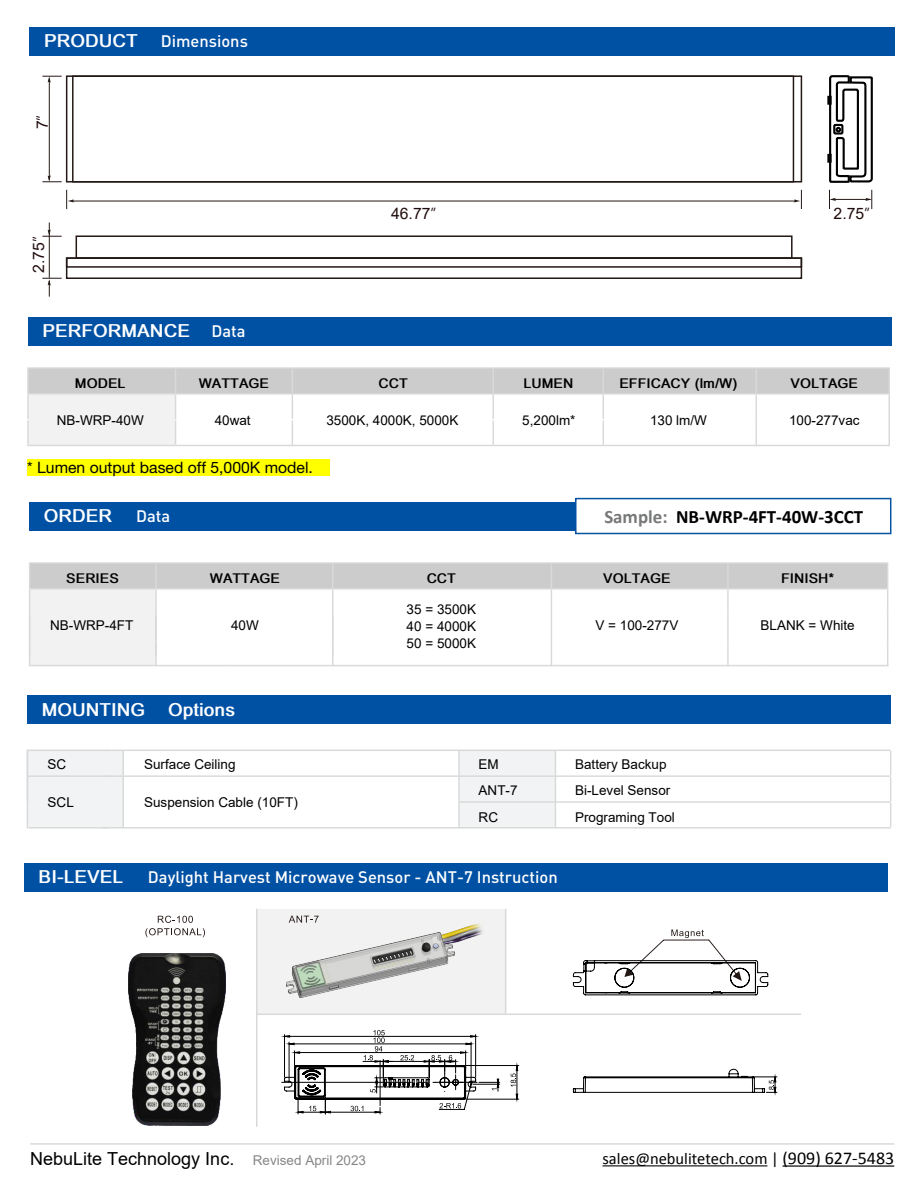
<style>
.page{position:relative;width:918px;height:1188px;background:#fff}
.page>*{position:absolute;margin:0;border:0;box-sizing:border-box;transform-origin:0 0}
.t1{font:700 18.9px "Calibri";color:#000101}
.t2{font:700 18px "Dixon";color:#fff}
.t3{font:18px "Arial";color:#000101}
.t4{font:500 16.5px "DIN Pro";color:#fff}
.t5{font:16.5px "Calibri";color:#000}
.t6{font:15.75px "Helvetica Neue";color:#000}
.t7{font:15.75px "Arial";color:#210c0d}
.t8{font:13.5px/17.7px "Arial";color:#000}
.t9{font:700 13.5px "Dixon";color:#000}
.s1{color:#777878}
.s2{font-size:13.5px;color:#888787}
.s3{color:#000101}
.s4{font-size:18px;color:#000101}
</style>
<div class="page">
<hr style="left:603px;top:1165px;width:164px;height:1px;background:#000">
<hr style="left:783px;top:1165px;width:111px;height:2px;background:#000101">
<hr style="left:30px;top:1143px;width:864px;height:2px;background:#d8dad9">
<div style="left:29px;top:27px;width:865px;height:29px;background:#0051a4"></div>
<div style="left:575px;top:498px;width:316px;height:36px;border:2px solid #0653a2"></div>
<div style="left:28px;top:317px;width:863px;height:28px;background:#0051a4"></div>
<div style="left:29px;top:502px;width:547px;height:28px;background:#0051a4"></div>
<hr style="left:29px;top:562px;width:94px;height:2px;background:#d8dad9">
<hr style="left:123px;top:562px;width:108px;height:2px;background:#d8dad9">
<hr style="left:231px;top:562px;width:102px;height:2px;background:#d8dad9">
<hr style="left:333px;top:562px;width:218px;height:2px;background:#d8dad9">
<hr style="left:551px;top:562px;width:106px;height:2px;background:#d8dad9">
<hr style="left:657px;top:562px;width:106px;height:2px;background:#d8dad9">
<hr style="left:763px;top:562px;width:125px;height:2px;background:#d8dad9">
<svg style="left:29px;top:564px;width:859px;height:102px"></svg>
<hr style="left:332px;top:665px;width:219px;height:1px;background:#d8dad9">
<hr style="left:551px;top:665px;width:212px;height:1px;background:#d8dad9">
<hr style="left:763px;top:665px;width:125px;height:1px;background:#d8dad9">
<hr style="left:124px;top:665px;width:107px;height:1px;background:#d8dad9">
<hr style="left:231px;top:665px;width:101px;height:1px;background:#d8dad9">
<hr style="left:27px;top:367px;width:149px;height:2px;background:#d8dad9">
<hr style="left:27px;top:369px;width:2px;height:24px;background:#d8dad9">
<hr style="left:27px;top:393px;width:149px;height:2px;background:#d8dad9">
<hr style="left:27px;top:395px;width:2px;height:24px;background:#d8dad9">
<hr style="left:27px;top:420px;width:2px;height:25px;background:#d8dad9">
<hr style="left:27px;top:445px;width:149px;height:1px;background:#d8dad9">
<hr style="left:176px;top:367px;width:116px;height:2px;background:#d8dad9">
<hr style="left:292px;top:367px;width:201px;height:2px;background:#d8dad9">
<hr style="left:493px;top:367px;width:110px;height:2px;background:#d8dad9">
<hr style="left:603px;top:367px;width:153px;height:2px;background:#d8dad9">
<hr style="left:756px;top:367px;width:134px;height:2px;background:#d8dad9">
<svg style="left:28px;top:369px;width:862px;height:76px"></svg>
<hr style="left:176px;top:445px;width:117px;height:1px;background:#d8dad9">
<hr style="left:756px;top:393px;width:134px;height:2px;background:#d8dad9">
<hr style="left:292px;top:445px;width:598px;height:1px;background:#d8dad9">
<div style="left:27px;top:460px;width:302px;height:16px;background:#ff0"></div>
<div style="left:27px;top:695px;width:864px;height:29px;background:#0051a4"></div>
<div style="left:460px;top:751px;width:95px;height:76px;background:#f1f3f4"></div>
<hr style="left:458px;top:751px;width:2px;height:77px;background:#d8dad9">
<hr style="left:555px;top:751px;width:1px;height:77px;background:#d8dad9">
<hr style="left:27px;top:749px;width:1px;height:79px;background:#d8dad9">
<div style="left:28px;top:751px;width:96px;height:77px;background:#f1f3f4"></div>
<svg style="left:890px;top:751px;width:1px;height:76px"></svg>
<hr style="left:103px;top:827px;width:788px;height:2px;background:#d8dad9">
<hr style="left:28px;top:775px;width:80px;height:2px;background:#d8dad9">
<hr style="left:105px;top:775px;width:786px;height:2px;background:#d8dad9">
<hr style="left:459px;top:801px;width:432px;height:2px;background:#d8dad9">
<hr style="left:28px;top:750px;width:80px;height:1px;background:#d8dad9">
<hr style="left:105px;top:750px;width:786px;height:1px;background:#d8dad9">
<hr style="left:29px;top:827px;width:78px;height:2px;background:#d8dad9">
<div style="left:72px;top:75px;width:722px;height:108px;border:2px solid #231815"></div>
<div style="left:66px;top:257px;width:736px;height:22px;border:2px solid #231815"></div>
<div style="left:66px;top:257px;width:736px;height:11px;border:2px solid #231815"></div>
<div style="left:76px;top:235px;width:717px;height:24px;border:2px solid #231815"></div>
<svg style="left:828px;top:75px;width:45px;height:108px"></svg>
<div style="left:827px;top:96px;width:5px;height:9px;border:2px solid #000"></div>
<div style="left:827px;top:154px;width:5px;height:9px;border:2px solid #000"></div>
<hr style="left:71px;top:201px;width:726px;height:1px;background:#231815">
<hr style="left:832px;top:199px;width:38px;height:1px;background:#231815">
<hr style="left:49px;top:79px;width:1px;height:101px;background:#231815">
<svg style="left:42px;top:76px;width:20px;height:7px"></svg>
<svg style="left:42px;top:175px;width:20px;height:8px"></svg>
<svg style="left:66px;top:190px;width:8px;height:19px"></svg>
<svg style="left:794px;top:190px;width:8px;height:19px"></svg>
<svg style="left:829px;top:190px;width:7px;height:19px"></svg>
<hr style="left:49px;top:222px;width:1px;height:56px;background:#231815">
<svg style="left:42px;top:229px;width:20px;height:8px"></svg>
<svg style="left:42px;top:278px;width:20px;height:19px"></svg>
<div style="left:24px;top:863px;width:864px;height:29px;background:#0051a4"></div>
<div style="left:257px;top:909px;width:249px;height:105px;background:#f2f2f2"></div>
<svg style="left:289px;top:916px;width:30px;height:7px"></svg>
<svg style="left:515px;top:1093px;width:4px;height:6px"></svg>
<hr style="left:517px;top:1066px;width:1px;height:33px;background:#000">
<hr style="left:466px;top:1099px;width:53px;height:1px;background:#000">
<hr style="left:466px;top:1065px;width:53px;height:1px;background:#000">
<svg style="left:511px;top:1065px;width:8px;height:22px"></svg>
<svg style="left:282px;top:1030px;width:218px;height:84px"></svg>
<svg style="left:573px;top:1069px;width:204px;height:24px"></svg>
<svg style="left:572px;top:929px;width:197px;height:67px"></svg>
<img style="left:451px;top:923px;width:32px;height:20px">
<img style="left:287px;top:932px;width:168px;height:66px">
<img style="left:129px;top:954px;width:97px;height:171px">
<svg style="left:145px;top:916px;width:60px;height:21px"></svg>
<hr style="left:256px;top:909px;width:2px;height:218px;background:#d8dad9">
<hr style="left:505px;top:909px;width:1px;height:105px;background:#d8dad9">
<hr style="left:257px;top:1014px;width:544px;height:1px;background:#d8dad9">
<svg style="left:865px;top:190px;width:8px;height:19px"></svg>
<h2 class="t2" style="left:44px;top:31px;width:95px">PRODUCT</h2>
<p class="t4" style="left:161px;top:30px;width:89px">Dimensions</p>
<p class="t7" style="left:31px;top:129px;width:10px;rotate:-90deg">7</p>
<p class="t7" style="left:28px;top:273px;width:32px;rotate:-90deg">2.75</p>
<h2 class="t2" style="left:42px;top:320px;width:149px">PERFORMANCE</h2>
<p class="t4" style="left:212px;top:320px;width:36px">Data</p>
<p class="t7" style="left:391px;top:203px;width:41px">46.77</p>
<p class="t7" style="left:834px;top:203px;width:32px">2.75</p>
<p class="t9" style="left:75px;top:376px;width:52px">MODEL</p>
<p class="t9" style="left:199px;top:376px;width:72px">WATTAGE</p>
<p class="t9" style="left:379px;top:376px;width:31px">CCT</p>
<p class="t9" style="left:524px;top:376px;width:51px">LUMEN</p>
<p class="t9" style="left:619px;top:376px;width:120px">EFFICACY (lm/W)</p>
<p class="t9" style="left:791px;top:376px;width:69px">VOLTAGE</p>
<p class="t8" style="left:57px;top:411px;width:88px">NB-WRP-40W</p>
<p class="t8" style="left:215px;top:411px;width:38px">40wat</p>
<p class="t8" style="left:326px;top:411px;width:134px">3500K, 4000K, 5000K</p>
<p class="t8" style="left:522px;top:411px;width:55px">5,200lm*</p>
<p class="t8" style="left:650px;top:411px;width:59px">130 lm/W</p>
<p class="t8" style="left:789px;top:411px;width:72px">100-277vac</p>
<p class="t6" style="left:27px;top:458px;width:287px">* Lumen output based off 5,000K model.</p>
<h2 class="t2" style="left:44px;top:505px;width:70px">ORDER</h2>
<p class="t4" style="left:136px;top:505px;width:36px">Data</p>
<h1 class="t1" style="left:604px;top:505px;width:260px"><span class="s1">Sample:</span> NB-WRP-4FT-40W-3CCT</h1>
<p class="t9" style="left:66px;top:571px;width:54px">SERIES</p>
<p class="t9" style="left:210px;top:571px;width:72px">WATTAGE</p>
<p class="t9" style="left:427px;top:571px;width:31px">CCT</p>
<p class="t9" style="left:603px;top:571px;width:69px">VOLTAGE</p>
<p class="t9" style="left:781px;top:571px;width:55px">FINISH*</p>
<p class="t8" style="left:407px;top:600px;width:71px">35 = 3500K<br>40 = 4000K</p>
<p class="t8" style="left:407px;top:634px;width:71px">50 = 5000K</p>
<p class="t8" style="left:50px;top:616px;width:85px">NB-WRP-4FT</p>
<p class="t8" style="left:231px;top:616px;width:29px">40W</p>
<p class="t8" style="left:596px;top:616px;width:84px">V = 100-277V</p>
<p class="t8" style="left:761px;top:616px;width:96px">BLANK = White</p>
<h2 class="t2" style="left:42px;top:699px;width:105px">MOUNTING</h2>
<h2 class="t2" style="left:168px;top:699px;width:68px">Options</h2>
<p class="t8" style="left:48px;top:755px;width:20px">SC</p>
<p class="t8" style="left:144px;top:755px;width:93px">Surface Ceiling</p>
<p class="t8" style="left:48px;top:794px;width:28px">SCL</p>
<p class="t8" style="left:144px;top:794px;width:155px">Suspension Cable (10FT)</p>
<p class="t8" style="left:479px;top:755px;width:22px">EM</p>
<p class="t8" style="left:575px;top:755px;width:93px">Battery Backup</p>
<p class="t8" style="left:479px;top:781px;width:41px">ANT-7</p>
<p class="t8" style="left:575px;top:781px;width:97px">Bi-Level Sensor</p>
<p class="t8" style="left:479px;top:808px;width:21px">RC</p>
<p class="t8" style="left:575px;top:808px;width:101px">Programing Tool</p>
<h2 class="t2" style="left:39px;top:867px;width:86px">BI-LEVEL</h2>
<p class="t4" style="left:148px;top:866px;width:411px">Daylight Harvest Microwave Sensor - ANT-7 Instruction</p>
<h2 class="t3" style="left:30px;top:1146px;width:337px">NebuLite Technology Inc. <span class="s2">Revised April 2023</span></h2>
<p class="t5" style="left:603px;top:1148px;width:293px">sales@nebulitetech.com <span class="s3">|</span> <span class="s4">(909) 627-5483</span></p>
</div>
